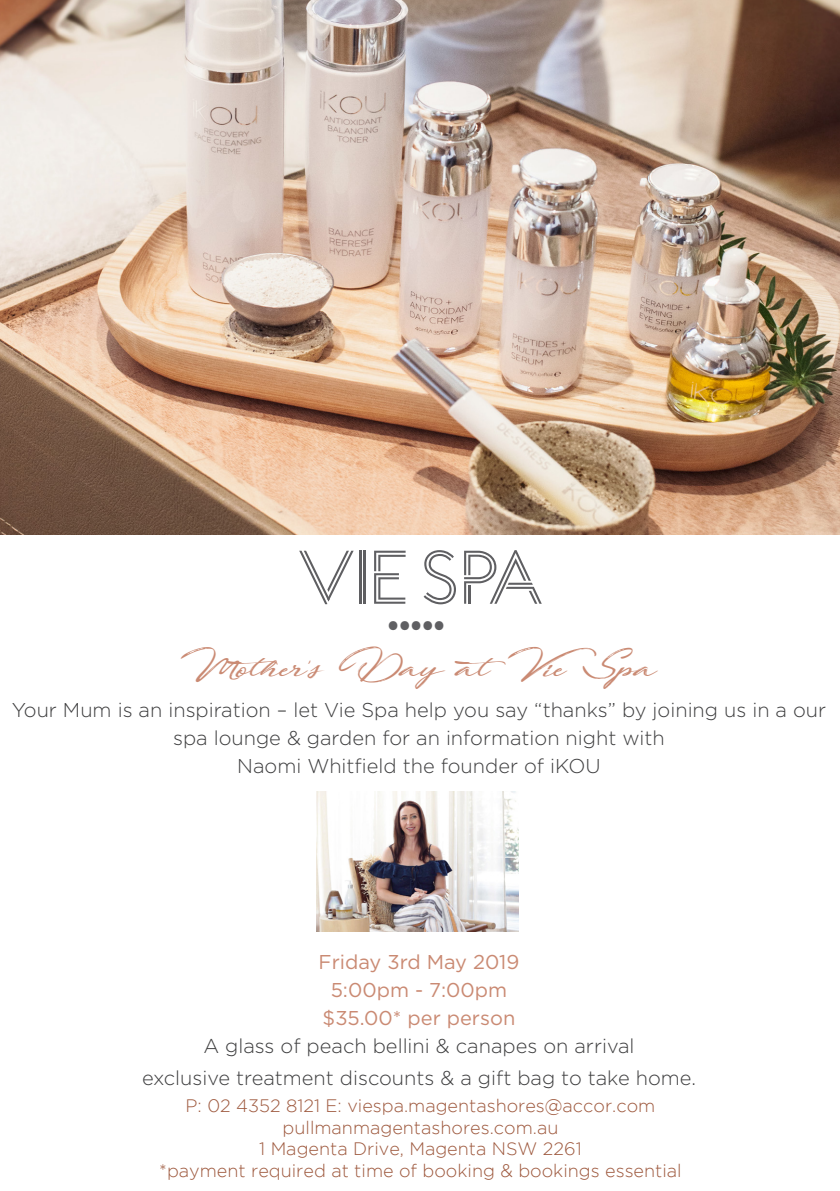
<style>
.page{position:relative;width:840px;height:1191px;background:#fff}
.page>*{position:absolute;margin:0;border:0;box-sizing:border-box;transform-origin:0 0}
.t1{font:43.6px "Myriad Pro";color:#5f5f62;scale:.93 1}
.t2{font:32px "Fortunates December";color:#ca8a73}
.t3{font:300 20px/28px "Gotham";color:#3e3e3f;text-align:center}
.t4{font:20px "Gotham";color:#ca8a73}
.t5{font:300 18px "Gotham";color:#9e593e}
</style>
<div class="page">
<img style="left:0;top:0;width:839px;height:534px">
<hr style="left:359px;top:551px;width:2px;height:53px;background:#5f5f62">
<hr style="left:363px;top:551px;width:2px;height:53px;background:#5f5f62">
<svg style="left:423px;top:550px;width:32px;height:54px"></svg>
<svg style="left:374px;top:550px;width:31px;height:54px"></svg>
<svg style="left:464px;top:550px;width:77px;height:54px"></svg>
<svg style="left:299px;top:551px;width:54px;height:53px"></svg>
<img style="left:316px;top:791px;width:202px;height:140px">
<h1 class="t1" style="left:387px;top:595px;width:63px">•••••</h1>
<p class="t2" style="left:180px;top:646px;width:479px">Mother’s Day atVie Spa</p>
<p class="t3" style="left:12px;top:695px;width:815px">Your Mum is an inspiration – let Vie Spa help you say “thanks” by joining us in a our spa lounge &amp; garden for an information night with</p>
<p class="t3" style="left:237px;top:751px;width:364px">Naomi Whitfield the founder of iKOU</p>
<p class="t4" style="left:318px;top:949px;width:202px">Friday 3rd May 2019</p>
<p class="t4" style="left:330px;top:977px;width:178px">5:00pm - 7:00pm</p>
<p class="t4" style="left:322px;top:1005px;width:194px">$35.00* per person</p>
<p class="t3" style="left:203px;top:1031px;width:432px">A glass of peach bellini &amp; canapes on arrival</p>
<p class="t3" style="left:142px;top:1063px;width:555px">exclusive treatment discounts &amp; a gift bag to take home.</p>
<p class="t5" style="left:185px;top:1095px;width:471px">P: 02 4352 8121 E: viespa.magentashores@accor.com</p>
<p class="t5" style="left:282px;top:1117px;width:277px">pullmanmagentashores.com.au</p>
<p class="t5" style="left:259px;top:1139px;width:324px">1 Magenta Drive, Magenta NSW 2261</p>
<p class="t5" style="left:159px;top:1160px;width:523px">*payment required at time of booking &amp; bookings essential</p>
</div>
